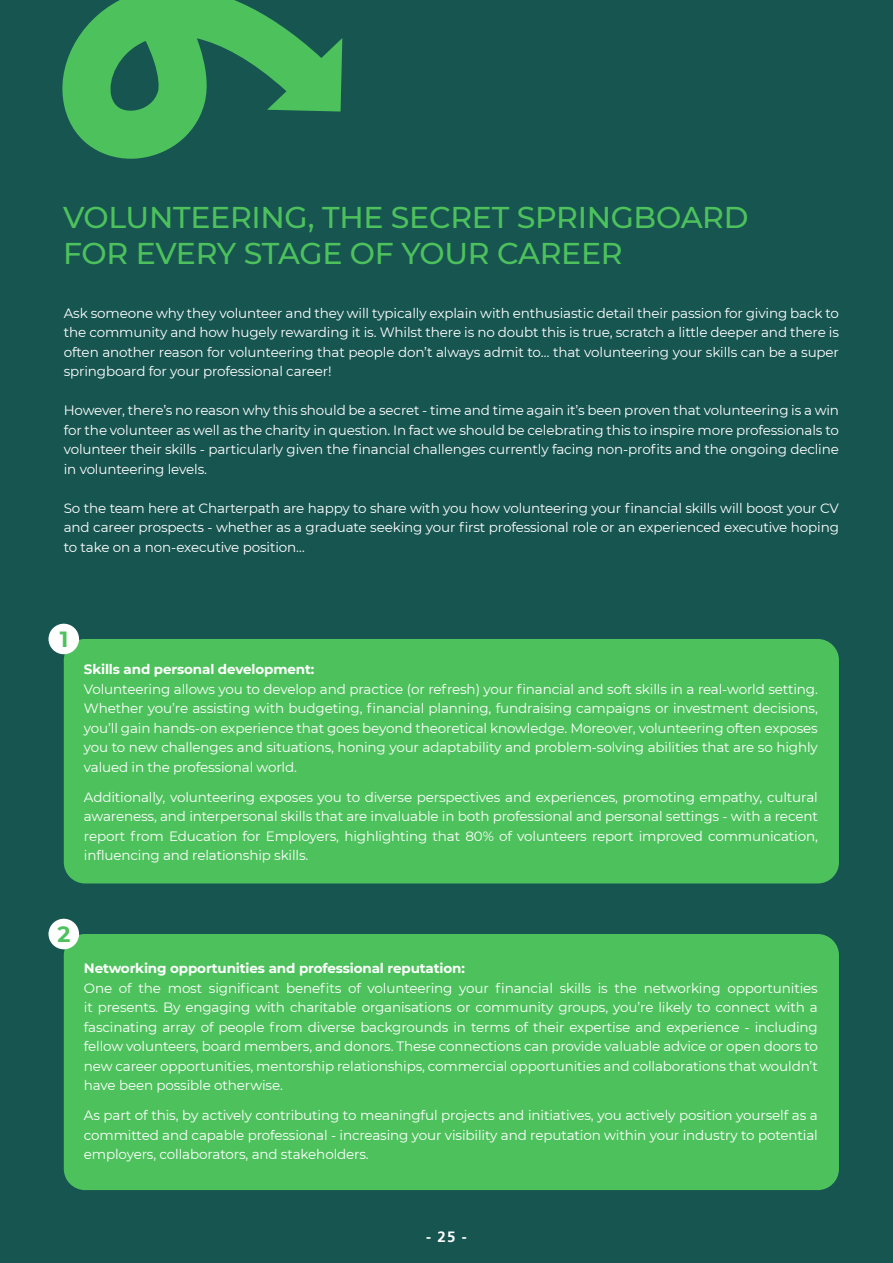
<style>
.page{position:relative;width:893px;height:1263px;background:#175551}
.page>*{position:absolute;margin:0;border:0;box-sizing:border-box;transform-origin:0 0}
.t1{font:500 30px/36px "Montserrat";letter-spacing:-.01em;color:#4dc25c}
.t2{font:700 21.9px "Montserrat";color:#4dc25c}
.t3{font:700 15px "Frutiger LT Std";color:#fff}
.t4{font:13.5px/19.5px "Montserrat";letter-spacing:-.01em;color:#fff;text-align:justify}
.t5{font:700 13.5px "Montserrat";letter-spacing:-.01em;color:#fff}
</style>
<div class="page">
<svg style="left:62px;top:0;width:280px;height:159px;fill:#4dc25c"></svg>
<hr style="left:892px;top:585px;width:1px;height:603px;background:#fff">
<div style="left:64px;top:639px;width:775px;height:244px;background:#4dc25c;border-radius:21px"></div>
<div style="left:64px;top:934px;width:775px;height:256px;background:#4dc25c;border-radius:21px"></div>
<div style="left:49px;top:624px;width:30px;height:30px;background:#fff;border-radius:50%"></div>
<div style="left:49px;top:919px;width:30px;height:30px;background:#fff;border-radius:50%"></div>
<p class="t1" style="left:63px;top:198px;width:687px">VOLUNTEERING, THE SECRET SPRINGBOARD<br>FOR EVERY STAGE OF YOUR CAREER</p>
<p class="t4" style="left:64px;top:303px;width:777px">Ask someone why they volunteer and they will typically explain with enthusiastic detail their passion for giving back to the community and how hugely rewarding it is. Whilst there is no doubt this is true, scratch a little deeper and there is often another reason for volunteering that people don’t always admit to… that volunteering your skills can be a super springboard for your professional career!</p>
<p class="t4" style="left:64px;top:400px;width:777px">However, there’s no reason why this should be a secret - time and time again it’s been proven that volunteering is a win for the volunteer as well as the charity in question. In fact we should be celebrating this to inspire more professionals to volunteer their skills - particularly given the financial challenges currently facing non-profits and the ongoing decline in volunteering levels.</p>
<p class="t4" style="left:64px;top:498px;width:777px">So the team here at Charterpath are happy to share with you how volunteering your financial skills will boost your CV and career prospects - whether as a graduate seeking your first professional role or an experienced executive hoping to take on a non-executive position…</p>
<p class="t2" style="left:60px;top:623px;width:10px">1</p>
<p class="t5" style="left:84px;top:660px;width:232px">Skills and personal development:</p>
<p class="t4" style="left:84px;top:679px;width:735px">Volunteering allows you to develop and practice (or refresh) your financial and soft skills in a real-world setting.<br>Whether you’re assisting with budgeting, financial planning, fundraising campaigns or investment decisions, you’ll gain hands-on experience that goes beyond theoretical knowledge. Moreover, volunteering often exposes you to new challenges and situations, honing your adaptability and problem-solving abilities that are so highly valued in the professional world.</p>
<p class="t4" style="left:84px;top:787px;width:735px">Additionally, volunteering exposes you to diverse perspectives and experiences, promoting empathy, cultural awareness, and interpersonal skills that are invaluable in both professional and personal settings - with a recent report from Education for Employers, highlighting that 80% of volunteers report improved communication, influencing and relationship skills.</p>
<p class="t2" style="left:57px;top:918px;width:14px">2</p>
<p class="t5" style="left:84px;top:958px;width:382px">Networking opportunities and professional reputation:</p>
<p class="t4" style="left:84px;top:977px;width:735px">One of the most significant benefits of volunteering your financial skills is the networking opportunities it presents. By engaging with charitable organisations or community groups, you’re likely to connect with a fascinating array of people from diverse backgrounds in terms of their expertise and experience - including fellow volunteers, board members, and donors. These connections can provide valuable advice or open doors to new career opportunities, mentorship relationships, commercial opportunities and collaborations that wouldn’t have been possible otherwise.</p>
<p class="t4" style="left:84px;top:1105px;width:735px">As part of this, by actively contributing to meaningful projects and initiatives, you actively position yourself as a committed and capable professional - increasing your visibility and reputation within your industry to potential employers, collaborators, and stakeholders.</p>
<p class="t3" style="left:426px;top:1228px;width:42px">- 25 -</p>
</div>
